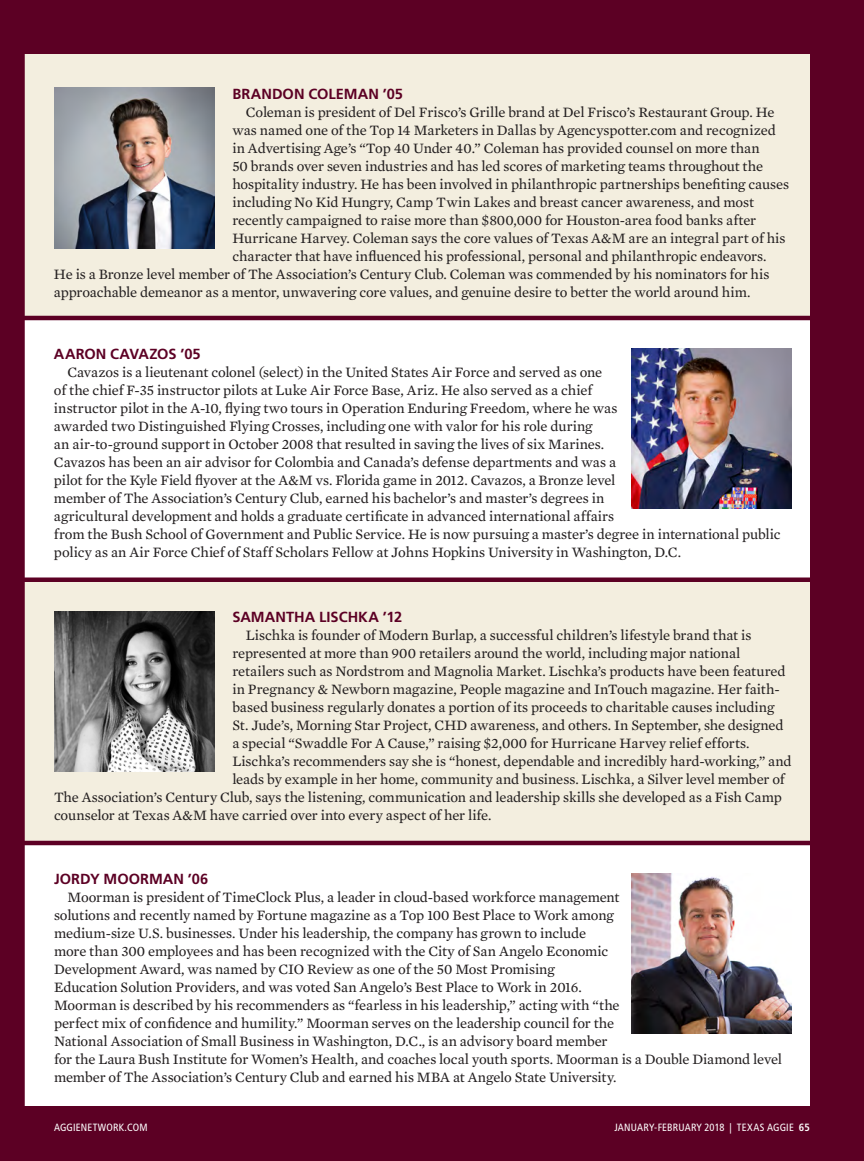
<style>
.page{position:relative;width:864px;height:1161px;background:#5c0024}
.page>*{position:absolute;margin:0;border:0;box-sizing:border-box;transform-origin:0 0}
.Aggie_Body_Copy{font:14.7px/18px "Mercury Text G2";letter-spacing:-.01em;color:#231f20}
.Aggie_Body_Copy-2{font:700 14.7px "Frutiger LT Std";color:#5c0024}
.t1{font:condensed 10.5px "Frutiger LT Std";letter-spacing:.015em;color:#fff}
.s1{font-weight:700}
</style>
<div class="page">
<div style="left:0;top:580px;width:809px;height:262px;background:#f3eedf"></div>
<div style="left:0;top:842px;width:809px;height:264px;background:#fff"></div>
<div style="left:0;top:316px;width:809px;height:264px;background:#fff"></div>
<div style="left:0;top:55px;width:809px;height:262px;background:#f3eedf"></div>
<img style="left:54px;top:88px;width:160px;height:160px">
<img style="left:632px;top:873px;width:160px;height:161px">
<hr style="left:0;top:316px;width:816px;height:4px;background:#5c0024">
<hr style="left:0;top:578px;width:816px;height:4px;background:#5c0024">
<hr style="left:0;top:841px;width:818px;height:4px;background:#5c0024">
<div style="left:0;top:48px;width:25px;height:1084px;background:#5c0024"></div>
<img style="left:632px;top:348px;width:160px;height:161px">
<img style="left:54px;top:611px;width:160px;height:161px">
<p class="Aggie_Body_Copy-2" style="left:232px;top:85px;width:172px">BRANDON COLEMAN ’05</p>
<p class="Aggie_Body_Copy" style="left:246px;top:103px;width:530px">Coleman is president of Del Frisco’s Grille brand at Del Frisco’s Restaurant Group. He</p>
<p class="Aggie_Body_Copy" style="left:232px;top:121px;width:545px">was named one of the Top 14 Marketers in Dallas by Agencyspotter.com and recognized</p>
<p class="Aggie_Body_Copy" style="left:232px;top:139px;width:529px">in Advertising Age’s “Top 40 Under 40.” Coleman has provided counsel on more than</p>
<p class="Aggie_Body_Copy" style="left:232px;top:157px;width:532px">50 brands over seven industries and has led scores of marketing teams throughout the</p>
<p class="Aggie_Body_Copy" style="left:232px;top:175px;width:558px">hospitality industry. He has been involved in philanthropic partnerships benefiting causes</p>
<p class="Aggie_Body_Copy" style="left:232px;top:193px;width:523px">including No Kid Hungry, Camp Twin Lakes and breast cancer awareness, and most</p>
<p class="Aggie_Body_Copy" style="left:232px;top:211px;width:525px">recently campaigned to raise more than $800,000 for Houston-area food banks after</p>
<p class="Aggie_Body_Copy" style="left:232px;top:229px;width:555px">Hurricane Harvey. Coleman says the core values of Texas A&amp;M are an integral part of his</p>
<p class="Aggie_Body_Copy" style="left:232px;top:247px;width:536px">character that have influenced his professional, personal and philanthropic endeavors.</p>
<p class="Aggie_Body_Copy" style="left:54px;top:265px;width:717px">He is a Bronze level member of The Association’s Century Club. Coleman was commended by his nominators for his</p>
<p class="Aggie_Body_Copy" style="left:54px;top:283px;width:698px">approachable demeanor as a mentor, unwavering core values, and genuine desire to better the world around him.</p>
<p class="Aggie_Body_Copy-2" style="left:54px;top:345px;width:148px">AARON CAVAZOS ’05</p>
<p class="Aggie_Body_Copy" style="left:54px;top:363px;width:728px;text-indent:13px">Cavazos is a lieutenant colonel (select) in the United States Air Force and served as one<br>of the chief F-35 instructor pilots at Luke Air Force Base, Ariz. He also served as a chief<br>instructor pilot in the A-10, flying two tours in Operation Enduring Freedom, where he was<br>awarded two Distinguished Flying Crosses, including one with valor for his role during<br>an air-to-ground support in October 2008 that resulted in saving the lives of six Marines.<br>Cavazos has been an air advisor for Colombia and Canada’s defense departments and was a<br>pilot for the Kyle Field flyover at the A&amp;M vs. Florida game in 2012. Cavazos, a Bronze level<br>member of The Association’s Century Club, earned his bachelor’s and master’s degrees in<br>agricultural development and holds a graduate certificate in advanced international affairs<br>from the Bush School of Government and Public Service. He is now pursuing a master’s degree in international public policy as an Air Force Chief of Staff Scholars Fellow at Johns Hopkins University in Washington, D.C.</p>
<p class="Aggie_Body_Copy-2" style="left:232px;top:609px;width:171px">SAMANTHA LISCHKA ’12</p>
<p class="Aggie_Body_Copy" style="left:246px;top:627px;width:507px">Lischka is founder of Modern Burlap, a successful children’s lifestyle brand that is</p>
<p class="Aggie_Body_Copy" style="left:232px;top:645px;width:510px">represented at more than 900 retailers around the world, including major national</p>
<p class="Aggie_Body_Copy" style="left:232px;top:663px;width:555px">retailers such as Nordstrom and Magnolia Market. Lischka’s products have been featured</p>
<p class="Aggie_Body_Copy" style="left:232px;top:681px;width:549px">in Pregnancy &amp; Newborn magazine, People magazine and InTouch magazine. Her faith-</p>
<p class="Aggie_Body_Copy" style="left:232px;top:699px;width:544px">based business regularly donates a portion of its proceeds to charitable causes including</p>
<p class="Aggie_Body_Copy" style="left:232px;top:717px;width:553px">St. Jude’s, Morning Star Project, CHD awareness, and others. In September, she designed</p>
<p class="Aggie_Body_Copy" style="left:232px;top:735px;width:519px">a special “Swaddle For A Cause,” raising $2,000 for Hurricane Harvey relief efforts.</p>
<p class="Aggie_Body_Copy" style="left:232px;top:753px;width:561px">Lischka’s recommenders say she is “honest, dependable and incredibly hard-working,” and</p>
<p class="Aggie_Body_Copy" style="left:232px;top:771px;width:554px">leads by example in her home, community and business. Lischka, a Silver level member of</p>
<p class="Aggie_Body_Copy" style="left:54px;top:789px;width:730px">The Association’s Century Club, says the listening, communication and leadership skills she developed as a Fish Camp</p>
<p class="Aggie_Body_Copy" style="left:54px;top:807px;width:439px">counselor at Texas A&amp;M have carried over into every aspect of her life.</p>
<p class="Aggie_Body_Copy-2" style="left:54px;top:870px;width:156px">JORDY MOORMAN ’06</p>
<p class="Aggie_Body_Copy" style="left:54px;top:888px;width:730px;text-indent:13px">Moorman is president of TimeClock Plus, a leader in cloud-based workforce management<br>solutions and recently named by Fortune magazine as a Top 100 Best Place to Work among<br>medium-size U.S. businesses. Under his leadership, the company has grown to include<br>more than 300 employees and has been recognized with the City of San Angelo Economic<br>Development Award, was named by CIO Review as one of the 50 Most Promising<br>Education Solution Providers, and was voted San Angelo’s Best Place to Work in 2016.<br>Moorman is described by his recommenders as “fearless in his leadership,” acting with “the<br>perfect mix of confidence and humility.” Moorman serves on the leadership council for the<br>National Association of Small Business in Washington, D.C., is an advisory board member<br>for the Laura Bush Institute for Women’s Health, and coaches local youth sports. Moorman is a Double Diamond level member of The Association’s Century Club and earned his MBA at Angelo State University.</p>
<p class="t1" style="left:54px;top:1121px;width:95px">AGGIENETWORK.COM</p>
<p class="t1" style="left:615px;top:1121px;width:197px">JANUARY-FEBRUARY 2018 | TEXAS AGGIE <span class="s1">65</span></p>
</div>
